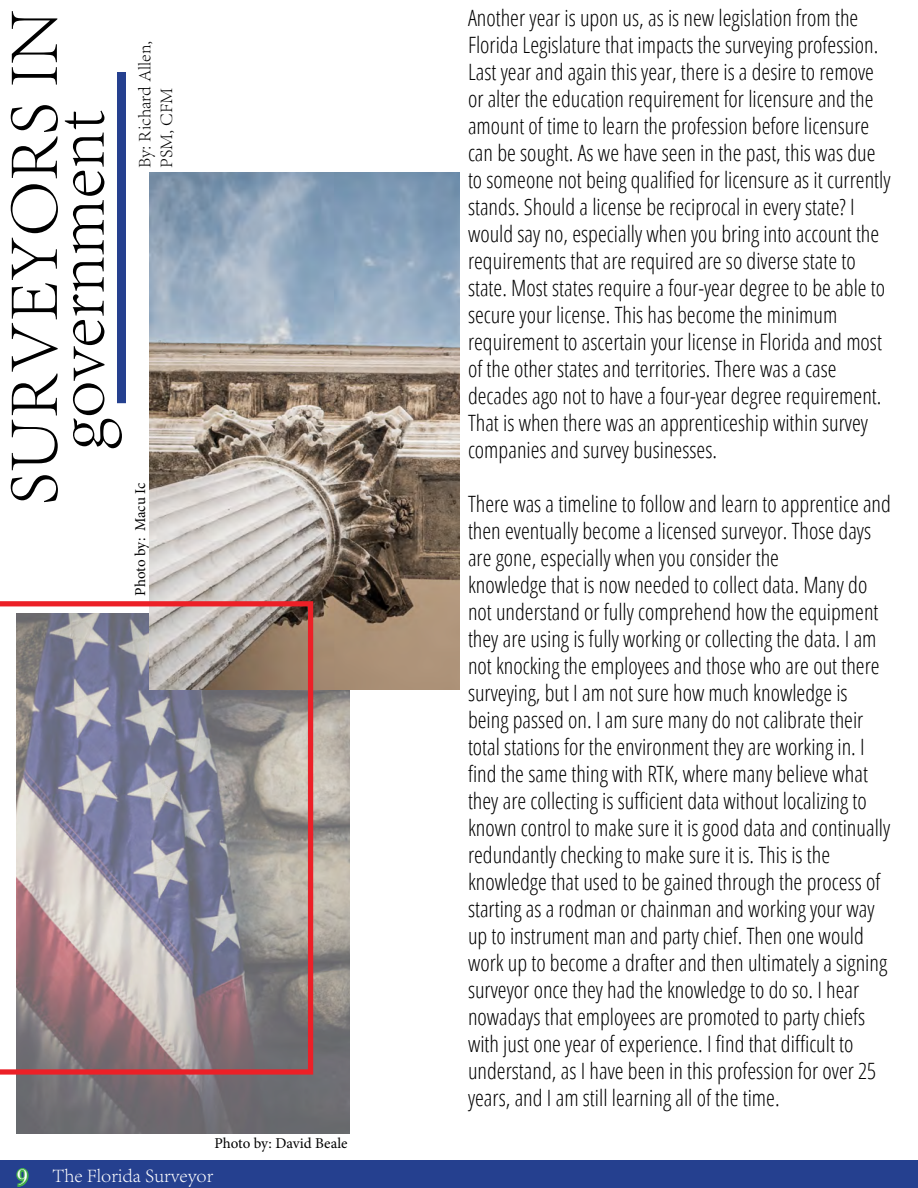
<style>
.page{position:relative;width:918px;height:1188px;background:#fff}
.page>*{position:absolute;margin:0;border:0;box-sizing:border-box;transform-origin:0 0}
.t1{font:300 72px "Adobe Song Std";color:#000}
.t2{font:300 condensed 22.5px/27px "Open Sans";color:#000}
.t3{font:300 19.5px "Adobe Song Std";color:#fff}
.t4{font:300 18px/21.6px "Adobe Song Std";color:#000}
.t5{font:15px "Minion Pro";letter-spacing:-.005em;color:#000}
.s1{font-family:"Bodoni URW";font-size:22.5px;color:#41ad49}
</style>
<div class="page">
<div style="left:0;top:1160px;width:918px;height:28px;background:#25408f"></div>
<div style="left:117px;top:72px;width:9px;height:331px;background:#25408f"></div>
<img style="left:16px;top:690px;width:333px;height:444px">
<img style="left:150px;top:173px;width:310px;height:517px">
<svg style="left:0;top:601px;width:313px;height:474px"></svg>
<h1 class="t1" style="left:-8px;top:506px;width:497px;rotate:-90deg">SURVEYORS IN</h1>
<h1 class="t1" style="left:39px;top:450px;width:341px;rotate:-90deg">government</h1>
<p class="t4" style="left:134px;top:168px;width:129px;rotate:-90deg">By: Richard Allen,<br>PSM, CFM</p>
<p class="t5" style="left:130px;top:596px;width:114px;rotate:-90deg">Photo by: Macu Ic</p>
<p class="t5" style="left:214px;top:1133px;width:135px">Photo by: David Beale</p>
<p class="t3" style="left:17px;top:1164px;width:198px"><span class="s1">9</span> The Florida Surveyor</p>
<p class="t2" style="left:468px;top:3px;width:424px">Another year is upon us, as is new legislation from the Florida Legislature that impacts the surveying profession.<br>Last year and again this year, there is a desire to remove or alter the education requirement for licensure and the amount of time to learn the profession before licensure can be sought. As we have seen in the past, this was due to someone not being qualified for licensure as it currently stands. Should a license be reciprocal in every state? I would say no, especially when you bring into account the requirements that are required are so diverse state to state. Most states require a four-year degree to be able to secure your license. This has become the minimum requirement to ascertain your license in Florida and most of the other states and territories. There was a case decades ago not to have a four-year degree requirement.<br>That is when there was an apprenticeship within survey companies and survey businesses.</p>
<p class="t2" style="left:468px;top:489px;width:425px">There was a timeline to follow and learn to apprentice and then eventually become a licensed surveyor. Those days are gone, especially when you consider the<br>knowledge that is now needed to collect data. Many do not understand or fully comprehend how the equipment they are using is fully working or collecting the data. I am not knocking the employees and those who are out there surveying, but I am not sure how much knowledge is being passed on. I am sure many do not calibrate their total stations for the environment they are working in. I find the same thing with RTK, where many believe what they are collecting is sufficient data without localizing to known control to make sure it is good data and continually redundantly checking to make sure it is. This is the knowledge that used to be gained through the process of starting as a rodman or chainman and working your way up to instrument man and party chief. Then one would work up to become a drafter and then ultimately a signing surveyor once they had the knowledge to do so. I hear nowadays that employees are promoted to party chiefs with just one year of experience. I find that difficult to understand, as I have been in this profession for over 25 years, and I am still learning all of the time.</p>
</div>
